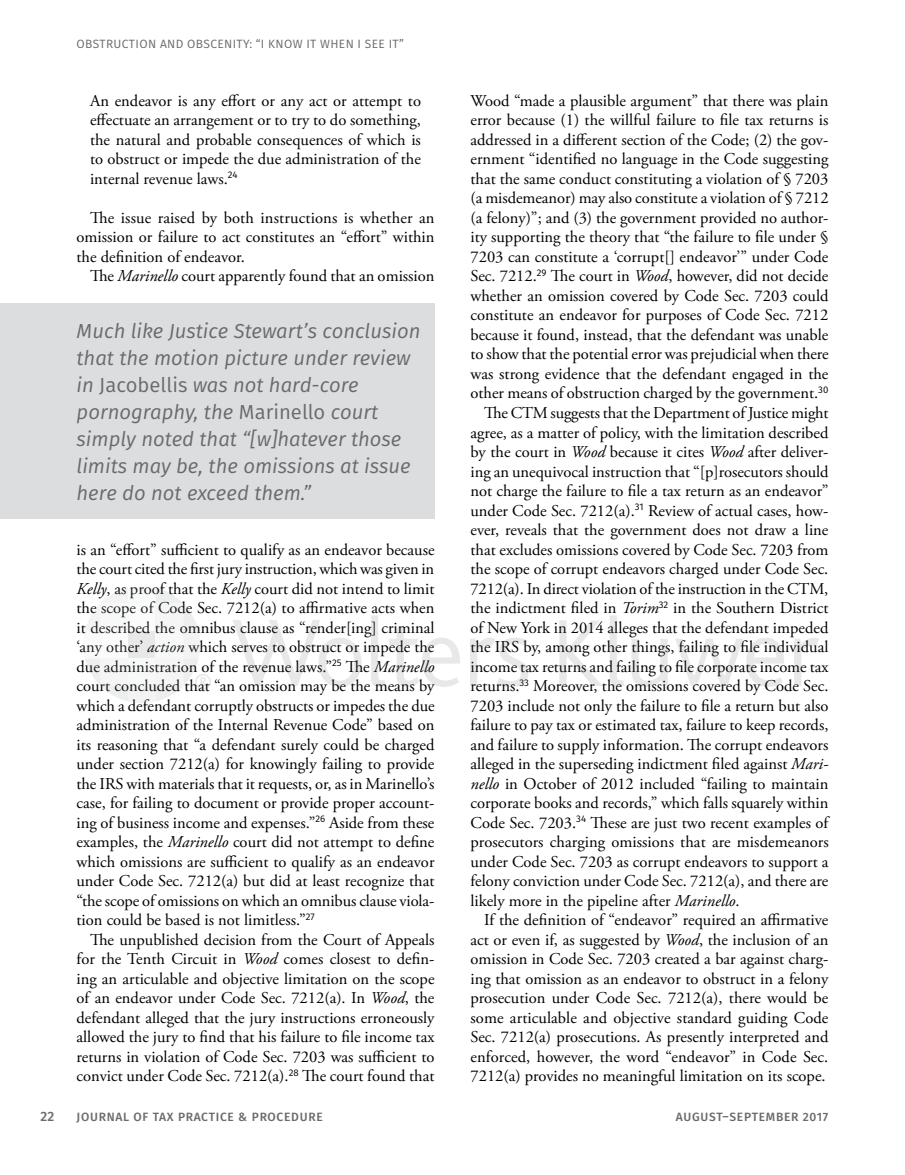
<style>
.page{position:relative;width:905px;height:1175px;background:#fff}
.page>*{position:absolute;margin:0;border:0;box-sizing:border-box;transform-origin:0 0}
.Pull_Quote_A{font:italic 20.25px/27px "Fira Sans";color:#696a6d}
.Body_A{font:16.5px/19.5px "Adobe Garamond Pro";color:#000;text-align:justify}
.Body_Quote_A{font:16.5px/19.5px "Adobe Garamond Pro";color:#000;text-align:justify}
.t1{font:500 13.5px "Fira Sans";color:#696a6d}
.t2{font:500 12px "Fira Sans";letter-spacing:.06em;color:#696a6d}
.Running_H_A{font:12px "Fira Sans";letter-spacing:.03em;color:#696a6d}
.s1{font-style:italic}
.s2{font-style:normal}
</style>
<div class="page">
<div style="left:0;top:304px;width:434px;height:215px;background:#dcddde"></div>
<svg style="left:233px;top:620px;width:128px;height:67px"></svg>
<svg style="left:371px;top:615px;width:89px;height:72px"></svg>
<svg style="left:794px;top:638px;width:25px;height:48px"></svg>
<svg style="left:470px;top:638px;width:58px;height:49px"></svg>
<svg style="left:559px;top:620px;width:43px;height:66px"></svg>
<svg style="left:610px;top:615px;width:14px;height:72px"></svg>
<svg style="left:631px;top:639px;width:37px;height:48px"></svg>
<svg style="left:675px;top:638px;width:109px;height:49px"></svg>
<svg style="left:85px;top:588px;width:126px;height:115px"></svg>
<p class="Running_H_A" style="left:77px;top:35px;width:329px">OBSTRUCTION AND OBSCENITY: “I KNOW IT WHEN I SEE IT”</p>
<p class="Body_Quote_A" style="left:90px;top:91px;width:332px">An endeavor is any effort or any act or attempt to effectuate an arrangement or to try to do something, the natural and probable consequences of which is to obstruct or impede the due administration of the internal revenue laws.<sup>24</sup></p>
<p class="Body_A" style="left:76px;top:208px;width:359px;text-indent:14px">The issue raised by both instructions is whether an omission or failure to act constitutes an “effort” within the definition of endeavor.</p>
<p class="Body_A" style="left:90px;top:267px;width:346px">The <span class="s1">Marinello</span> court apparently found that an omission</p>
<p class="Pull_Quote_A" style="left:76px;top:317px;width:345px">Much like Justice Stewart’s conclusion that the motion picture under review in <span class="s2">Jacobellis</span> was not hard-core pornography, the <span class="s2">Marinello</span> court simply noted that “[w]hatever those limits may be, the omissions at issue here do not exceed them.”</p>
<p class="Body_A" style="left:76px;top:540px;width:359px">is an “effort” sufficient to qualify as an endeavor because the court cited the first jury instruction, which was given in <span class="s1">Kelly</span>, as proof that the <span class="s1">Kelly</span> court did not intend to limit the scope of Code Sec. 7212(a) to affirmative acts when it described the omnibus clause as “render[ing] criminal ‘any other’ <span class="s1">action</span> which serves to obstruct or impede the due administration of the revenue laws.”<sup>25</sup> The <span class="s1">Marinello </span>court concluded that “an omission may be the means by which a defendant corruptly obstructs or impedes the due administration of the Internal Revenue Code” based on its reasoning that “a defendant surely could be charged under section 7212(a) for knowingly failing to provide the IRS with materials that it requests, or, as in Marinello’s case, for failing to document or provide proper account&shy;ing of business income and expenses.”<sup>26</sup> Aside from these examples, the <span class="s1">Marinello</span> court did not attempt to define which omissions are sufficient to qualify as an endeavor under Code Sec. 7212(a) but did at least recognize that “the scope of omissions on which an omnibus clause viola&shy;tion could be based is not limitless.”<sup>27</sup></p>
<p class="Body_A" style="left:76px;top:930px;width:359px;text-indent:14px">The unpublished decision from the Court of Appeals for the Tenth Circuit in <span class="s1">Wood</span> comes closest to defin&shy;ing an articulable and objective limitation on the scope of an endeavor under Code Sec. 7212(a). In <span class="s1">Wood</span>, the defendant alleged that the jury instructions erroneously allowed the jury to find that his failure to file income tax returns in violation of Code Sec. 7203 was sufficient to convict under Code Sec. 7212(a).<sup>28</sup> The court found that</p>
<p class="Body_A" style="left:470px;top:91px;width:360px">Wood “made a plausible argument” that there was plain error because (1) the willful failure to file tax returns is addressed in a different section of the Code; (2) the gov&shy;ernment “identified no language in the Code suggesting that the same conduct constituting a violation of § 7203 (a misdemeanor) may also constitute a violation of § 7212 (a felony)”; and (3) the government provided no author&shy;ity supporting the theory that “the failure to file under § 7203 can constitute a ‘corrupt[] endeavor’” under Code Sec. 7212.<sup>29</sup> The court in <span class="s1">Wood</span>, however, did not decide whether an omission covered by Code Sec. 7203 could constitute an endeavor for purposes of Code Sec. 7212 because it found, instead, that the defendant was unable to show that the potential error was prejudicial when there was strong evidence that the defendant engaged in the other means of obstruction charged by the government.<sup>30</sup></p>
<p class="Body_A" style="left:470px;top:403px;width:360px;text-indent:14px">The CTM suggests that the Department of Justice might agree, as a matter of policy, with the limitation described by the court in <span class="s1">Wood</span> because it cites <span class="s1">Wood</span> after deliver&shy;ing an unequivocal instruction that “[p]rosecutors should not charge the failure to file a tax return as an endeavor” under Code Sec. 7212(a).<sup>31</sup> Review of actual cases, how&shy;ever, reveals that the government does not draw a line that excludes omissions covered by Code Sec. 7203 from the scope of corrupt endeavors charged under Code Sec.<br>7212(a). In direct violation of the instruction in the CTM, the indictment filed in <span class="s1">Torim</span><sup>32</sup> in the Southern District of New York in 2014 alleges that the defendant impeded the IRS by, among other things, failing to file individual income tax returns and failing to file corporate income tax returns.<sup>33</sup> Moreover, the omissions covered by Code Sec.<br>7203 include not only the failure to file a return but also failure to pay tax or estimated tax, failure to keep records, and failure to supply information. The corrupt endeavors alleged in the superseding indictment filed against <span class="s1">Mari&shy;nello</span> in October of 2012 included “failing to maintain corporate books and records,” which falls squarely within Code Sec. 7203.<sup>34</sup> These are just two recent examples of prosecutors charging omissions that are misdemeanors under Code Sec. 7203 as corrupt endeavors to support a felony conviction under Code Sec. 7212(a), and there are likely more in the pipeline after <span class="s1">Marinello</span>.</p>
<p class="Body_A" style="left:470px;top:910px;width:359px;text-indent:14px">If the definition of “endeavor” required an affirmative act or even if, as suggested by <span class="s1">Wood</span>, the inclusion of an omission in Code Sec. 7203 created a bar against charg&shy;ing that omission as an endeavor to obstruct in a felony prosecution under Code Sec. 7212(a), there would be some articulable and objective standard guiding Code Sec. 7212(a) prosecutions. As presently interpreted and enforced, however, the word “endeavor” in Code Sec.<br>7212(a) provides no meaningful limitation on its scope.</p>
<p class="t1" style="left:40px;top:1105px;width:15px">22</p>
<p class="t2" style="left:77px;top:1107px;width:248px">JOURNAL OF TAX PRACTICE &amp; PROCEDURE</p>
<p class="t2" style="left:676px;top:1107px;width:154px">AUGUST–SEPTEMBER 2017</p>
</div>
